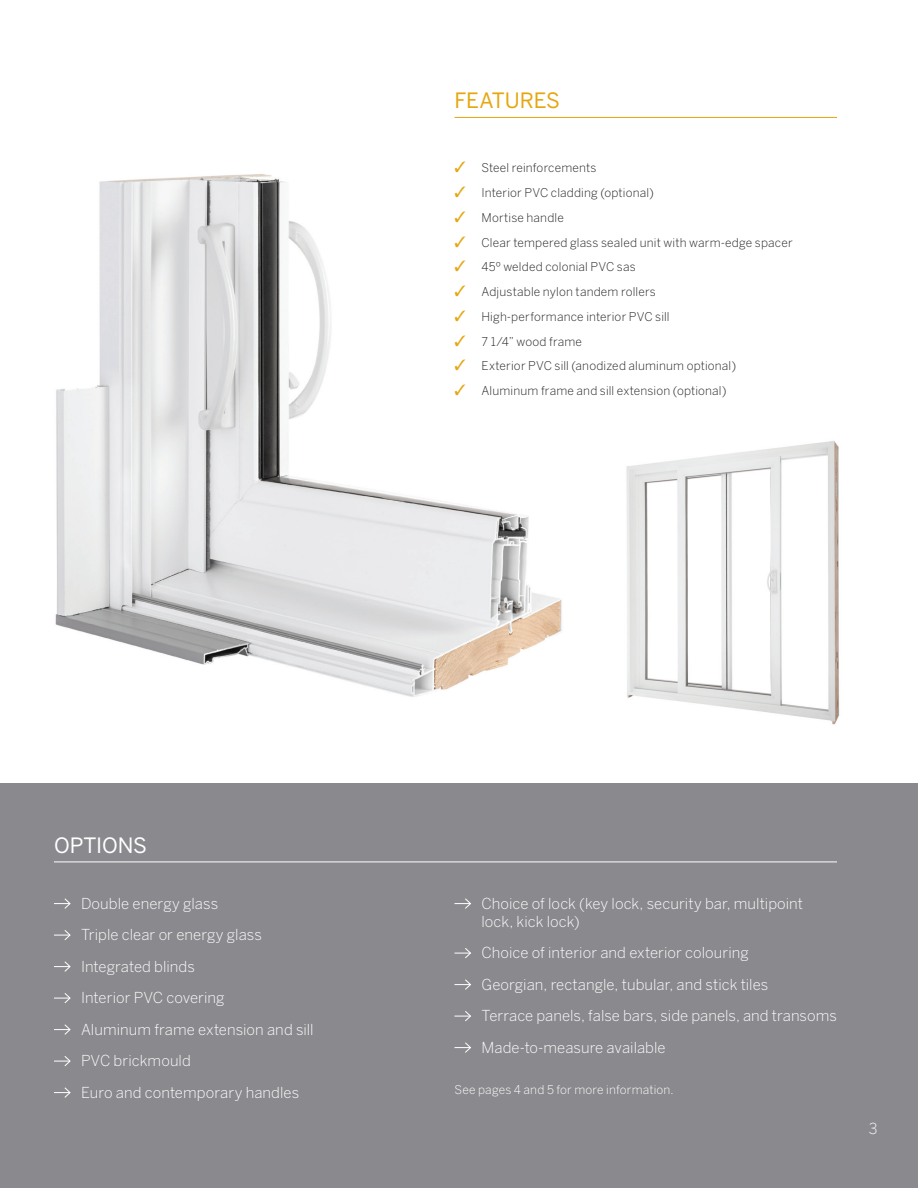
<style>
.page{position:relative;width:918px;height:1188px;background:#fff}
.page>*{position:absolute;margin:0;border:0;box-sizing:border-box;transform-origin:0 0}
.titre{font:21px "Benton Sans";letter-spacing:-.01em;color:#e5a710}
.titre-2{font:21px "Benton Sans";letter-spacing:-.005em;color:#fff}
.info_Tableau{font:300 15px/18px "Benton Sans";letter-spacing:.005em;color:#fff}
.info_Tableau-2{font:300 12px "Benton Sans";letter-spacing:.015em;color:#231f20}
.Titre_Tableau{font:300 12px "Benton Sans";letter-spacing:.015em;color:#fff}
.s1{color:#e5a710}
</style>
<div class="page">
<div style="left:0;top:783px;width:918px;height:405px;background:#8a8a8e"></div>
<img style="left:626px;top:441px;width:214px;height:284px">
<img style="left:55px;top:116px;width:531px;height:581px">
<hr style="left:54px;top:862px;width:783px;height:1px;background:#fff">
<hr style="left:454px;top:117px;width:383px;height:1px;background:#e5a710">
<svg style="left:54px;top:898px;width:17px;height:11px"></svg>
<svg style="left:54px;top:930px;width:17px;height:10px"></svg>
<svg style="left:54px;top:961px;width:17px;height:11px"></svg>
<svg style="left:54px;top:993px;width:17px;height:10px"></svg>
<svg style="left:54px;top:1024px;width:17px;height:11px"></svg>
<svg style="left:54px;top:1056px;width:17px;height:10px"></svg>
<svg style="left:54px;top:1087px;width:17px;height:11px"></svg>
<svg style="left:454px;top:898px;width:17px;height:11px"></svg>
<svg style="left:454px;top:948px;width:17px;height:10px"></svg>
<svg style="left:454px;top:979px;width:17px;height:11px"></svg>
<svg style="left:454px;top:1011px;width:17px;height:10px"></svg>
<svg style="left:454px;top:1042px;width:17px;height:11px"></svg>
<p class="titre" style="left:454px;top:88px;width:107px">FEATURES</p>
<p class="info_Tableau-2" style="left:454px;top:161px;width:144px"><span class="s1">✓</span> Steel reinforcements</p>
<p class="info_Tableau-2" style="left:454px;top:186px;width:201px"><span class="s1">✓</span> Interior PVC cladding (optional)</p>
<p class="info_Tableau-2" style="left:454px;top:210px;width:111px"><span class="s1">✓</span> Mortise handle</p>
<p class="info_Tableau-2" style="left:454px;top:235px;width:340px"><span class="s1">✓</span> Clear tempered glass sealed unit with warm-edge spacer</p>
<p class="info_Tableau-2" style="left:454px;top:260px;width:183px"><span class="s1">✓</span> 45º welded colonial PVC sas</p>
<p class="info_Tableau-2" style="left:454px;top:285px;width:203px"><span class="s1">✓</span> Adjustable nylon tandem rollers</p>
<p class="info_Tableau-2" style="left:454px;top:309px;width:217px"><span class="s1">✓</span> High-performance interior PVC sill</p>
<p class="info_Tableau-2" style="left:454px;top:334px;width:129px"><span class="s1">✓</span> 7 1/4” wood frame</p>
<p class="info_Tableau-2" style="left:454px;top:359px;width:283px"><span class="s1">✓</span> Exterior PVC sill (anodized aluminum optional)</p>
<p class="info_Tableau-2" style="left:454px;top:384px;width:273px"><span class="s1">✓</span> Aluminum frame and sill extension (optional)</p>
<p class="titre-2" style="left:54px;top:832px;width:95px">OPTIONS</p>
<p class="info_Tableau" style="left:81px;top:894px;width:139px">Double energy glass</p>
<p class="info_Tableau" style="left:81px;top:926px;width:183px">Triple clear or energy glass</p>
<p class="info_Tableau" style="left:81px;top:957px;width:115px">Integrated blinds</p>
<p class="info_Tableau" style="left:81px;top:989px;width:145px">Interior PVC covering</p>
<p class="info_Tableau" style="left:81px;top:1020px;width:234px">Aluminum frame extension and sill</p>
<p class="info_Tableau" style="left:81px;top:1052px;width:111px">PVC brickmould</p>
<p class="info_Tableau" style="left:81px;top:1083px;width:220px">Euro and contemporary handles</p>
<p class="info_Tableau" style="left:482px;top:894px;width:323px">Choice of lock (key lock, security bar, multipoint lock, kick lock)</p>
<p class="info_Tableau" style="left:482px;top:944px;width:269px">Choice of interior and exterior colouring</p>
<p class="info_Tableau" style="left:482px;top:975px;width:288px">Georgian, rectangle, tubular, and stick tiles</p>
<p class="info_Tableau" style="left:482px;top:1007px;width:357px">Terrace panels, false bars, side panels, and transoms</p>
<p class="info_Tableau" style="left:482px;top:1038px;width:186px">Made-to-measure available</p>
<p class="Titre_Tableau" style="left:454px;top:1083px;width:221px">See pages 4 and 5 for more information.</p>
<p class="info_Tableau" style="left:869px;top:1119px;width:10px">3</p>
</div>
